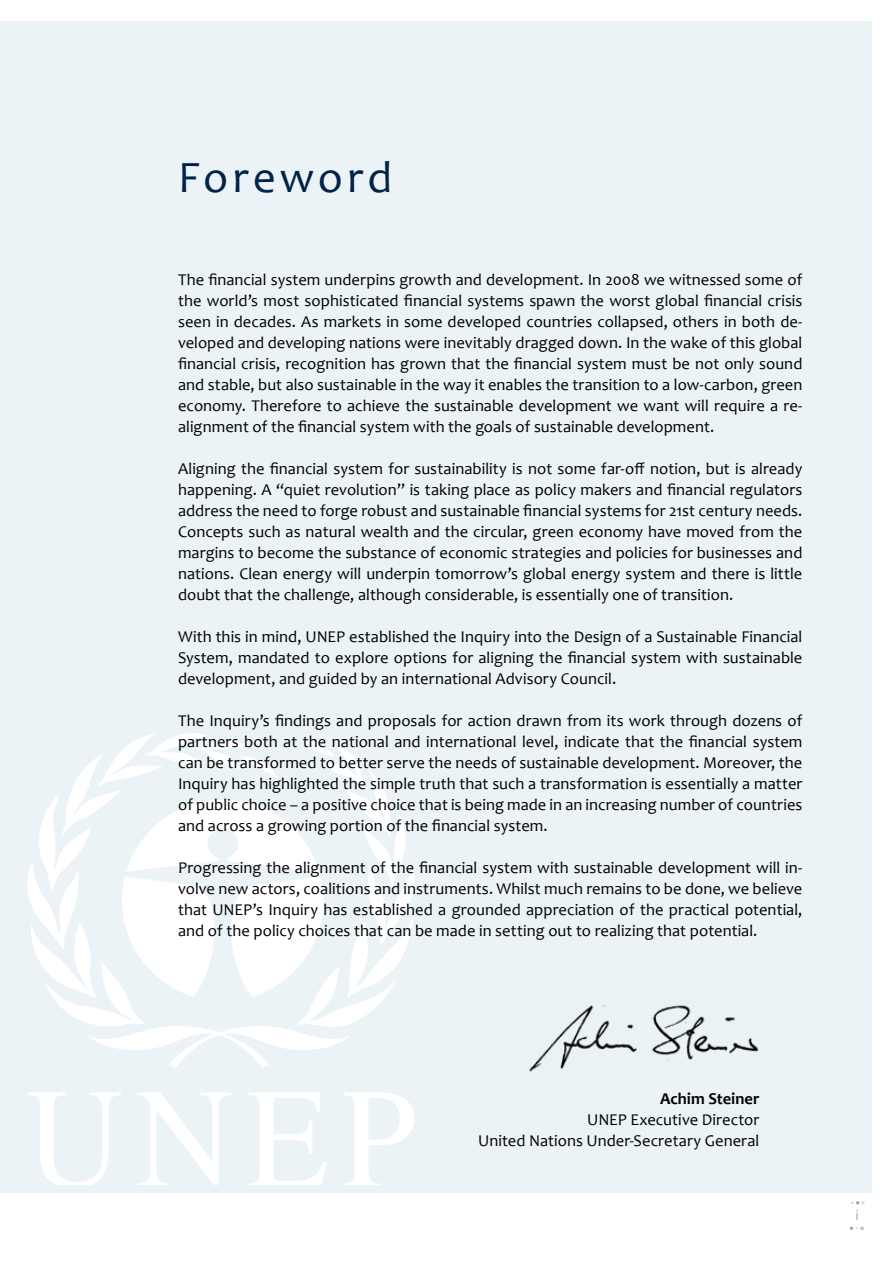
<style>
.page{position:relative;width:893px;height:1263px;background:#fff}
.page>*{position:absolute;margin:0;border:0;box-sizing:border-box;transform-origin:0 0}
.t1{font:45px "Candara";letter-spacing:.09em;color:#002347}
.t2{font:16.5px/21px "Candara";letter-spacing:.005em;color:#000;text-align:justify}
.t3{font:700 16.5px "Candara";color:#000}
.t4{font:15px "Myriad Pro";color:#afb1b4}
</style>
<div class="page">
<div style="left:0;top:21px;width:872px;height:1172px;background:#ecf3f6"></div>
<svg style="left:850px;top:1226px;width:14px;height:4px"></svg>
<svg style="left:851px;top:1201px;width:14px;height:4px"></svg>
<svg style="left:27px;top:733px;width:388px;height:335px"></svg>
<svg style="left:28px;top:1092px;width:93px;height:92px"></svg>
<svg style="left:137px;top:1092px;width:94px;height:92px"></svg>
<svg style="left:248px;top:1092px;width:79px;height:92px"></svg>
<svg style="left:343px;top:1092px;width:71px;height:92px"></svg>
<img style="left:529px;top:1005px;width:230px;height:67px">
<h1 class="t1" style="left:178px;top:149px;width:216px">Foreword</h1>
<p class="t2" style="left:178px;top:269px;width:626px">The financial system underpins growth and development. In 2008 we witnessed some of the world’s most sophisticated financial systems spawn the worst global financial crisis seen in decades. As markets in some developed countries collapsed, others in both de&shy;veloped and developing nations were inevitably dragged down. In the wake of this global financial crisis, recognition has grown that the financial system must be not only sound and stable, but also sustainable in the way it enables the transition to a low-carbon, green economy. Therefore to achieve the sustainable development we want will require a re&shy;alignment of the financial system with the goals of sustainable development.</p>
<p class="t2" style="left:178px;top:458px;width:626px">Aligning the financial system for sustainability is not some far-off notion, but is already happening. A “quiet revolution” is taking place as policy makers and financial regulators address the need to forge robust and sustainable financial systems for 21st century needs.<br>Concepts such as natural wealth and the circular, green economy have moved from the margins to become the substance of economic strategies and policies for businesses and nations. Clean energy will underpin tomorrow’s global energy system and there is little doubt that the challenge, although considerable, is essentially one of transition.</p>
<p class="t2" style="left:178px;top:626px;width:626px">With this in mind, UNEP established the Inquiry into the Design of a Sustainable Financial System, mandated to explore options for aligning the financial system with sustainable development, and guided by an international Advisory Council.</p>
<p class="t2" style="left:178px;top:710px;width:626px">The Inquiry’s findings and proposals for action drawn from its work through dozens of partners both at the national and international level, indicate that the financial system can be transformed to better serve the needs of sustainable development. Moreover, the Inquiry has highlighted the simple truth that such a transformation is essentially a matter of public choice – a positive choice that is being made in an increasing number of countries and across a growing portion of the financial system.</p>
<p class="t2" style="left:178px;top:857px;width:626px">Progressing the alignment of the financial system with sustainable development will in&shy;volve new actors, coalitions and instruments. Whilst much remains to be done, we believe that UNEP’s Inquiry has established a grounded appreciation of the practical potential, and of the policy choices that can be made in setting out to realizing that potential.</p>
<p class="t3" style="left:660px;top:1088px;width:101px">Achim Steiner</p>
<p class="t2" style="left:478px;top:1109px;width:283px;text-align:right">UNEP Executive Director<br>United Nations Under-Secretary General</p>
<p class="t4" style="left:855px;top:1205px;width:5px">i</p>
</div>
